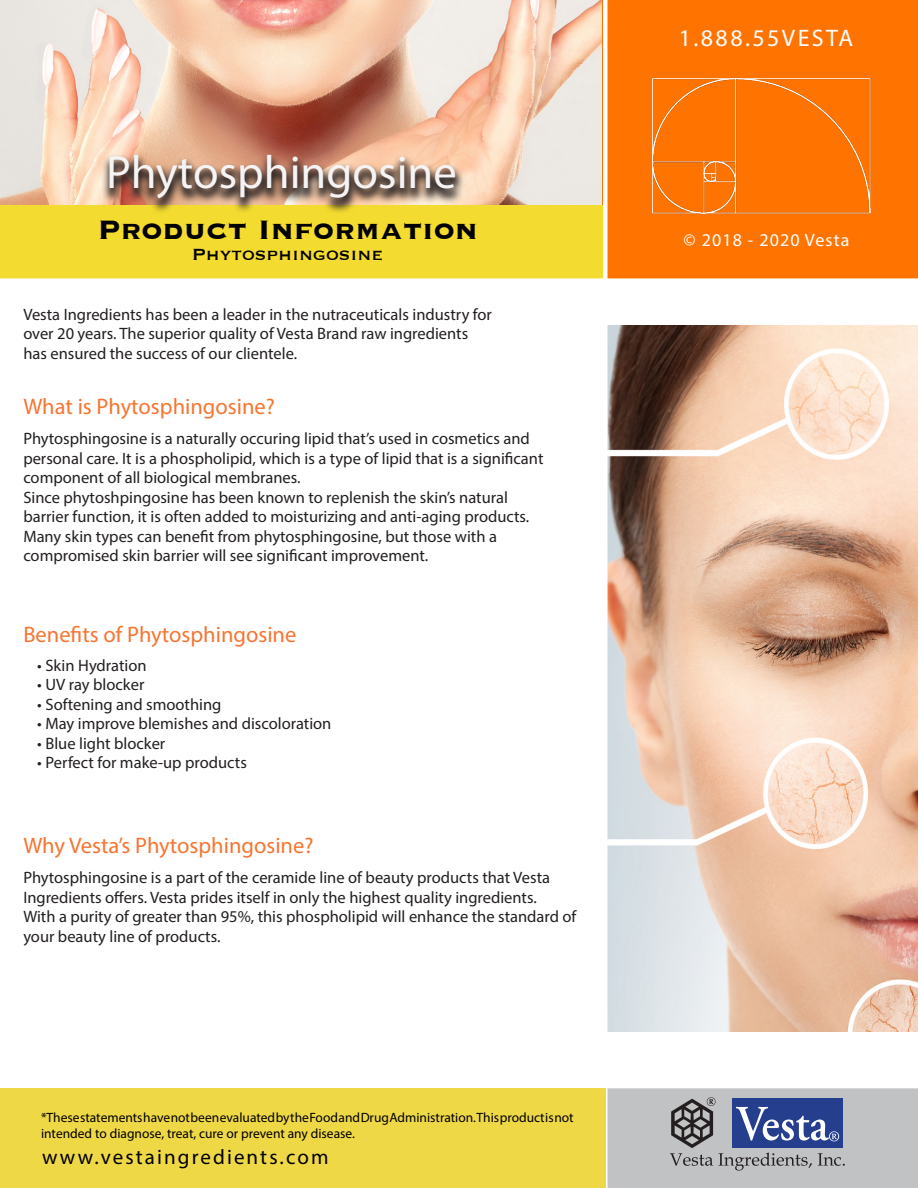
<style>
.page{position:relative;width:918px;height:1188px;background:#fff}
.page>*{position:absolute;margin:0;border:0;box-sizing:border-box;transform-origin:0 0}
.t1{font:46.65px "Myriad Pro";color:#f5f3f4}
.t2{font:700 34.5px "Copperplate";color:#000}
.t3{font:24px "Myriad Pro";letter-spacing:.1em;color:#fff}
.t4{font:22.5px "Myriad Pro";color:#f77531}
.t5{font:21px "Myriad Pro";letter-spacing:.1em;color:#000}
.t6{font:21px "Copperplate";color:#000}
.t7{font:18px "Myriad Pro";letter-spacing:.06em;color:#fff}
.t8{font:16.5px/19.5px "Myriad Pro";color:#231f20}
.t9{font:13.5px/16.2px "Myriad Pro";color:#000}
</style>
<div class="page">
<img style="left:608px;top:326px;width:310px;height:705px">
<div style="left:608px;top:1087px;width:310px;height:101px;background:#c1c2c4"></div>
<img style="left:0;top:0;width:602px;height:205px">
<div style="left:602px;top:0;width:316px;height:278px;background:#ff7400"></div>
<svg style="left:670px;top:1097px;width:175px;height:74px"></svg>
<div style="left:0;top:205px;width:605px;height:75px;background:#f4db30"></div>
<div style="left:0;top:278px;width:918px;height:5px;background:#fff"></div>
<div style="left:603px;top:0;width:5px;height:1188px;background:#fff"></div>
<hr style="left:0;top:1084px;width:918px;height:4px;background:#fff">
<img style="left:652px;top:78px;width:219px;height:136px">
<div style="left:0;top:1088px;width:605px;height:100px;background:#eed846"></div>
<svg style="left:101px;top:152px;width:365px;height:60px;background:#ac8a65"></svg>
<h1 class="t1" style="left:106px;top:144px;width:352px">Phytosphingosine</h1>
<h2 class="t2" style="left:97px;top:207px;width:382px">Product Information</h2>
<p class="t6" style="left:192px;top:241px;width:193px">Phytosphingosine</p>
<p class="t8" style="left:23px;top:304px;width:470px">Vesta Ingredients has been a leader in the nutraceuticals industry for over 20 years. The superior quality of Vesta Brand raw ingredients has ensured the success of our clientele.</p>
<h3 class="t4" style="left:23px;top:393px;width:253px">What is Phytosphingosine?</h3>
<p class="t8" style="left:23px;top:429px;width:522px">Phytosphingosine is a naturally occuring lipid that’s used in cosmetics and personal care. It is a phospholipid, which is a type of lipid that is a significant component of all biological membranes.<br>Since phytoshpingosine has been known to replenish the skin’s natural barrier function, it is often added to moisturizing and anti-aging products.<br>Many skin types can benefit from phytosphingosine, but those with a compromised skin barrier will see significant improvement.</p>
<h3 class="t4" style="left:23px;top:621px;width:275px">Benefits of Phytosphingosine</h3>
<p class="t8" style="left:37px;top:655px;width:111px">• Skin Hydration</p>
<p class="t8" style="left:37px;top:675px;width:109px">• UV ray blocker</p>
<p class="t8" style="left:37px;top:694px;width:186px">• Softening and smoothing</p>
<p class="t8" style="left:37px;top:714px;width:296px">• May improve blemishes and discoloration</p>
<p class="t8" style="left:37px;top:733px;width:130px">• Blue light blocker</p>
<p class="t8" style="left:37px;top:753px;width:211px">• Perfect for make-up products</p>
<h3 class="t4" style="left:23px;top:832px;width:292px">Why Vesta’s Phytosphingosine?</h3>
<p class="t8" style="left:23px;top:868px;width:555px">Phytosphingosine is a part of the ceramide line of beauty products that Vesta Ingredients offers. Vesta prides itself in only the highest quality ingredients.<br>With a purity of greater than 95%, this phospholipid will enhance the standard of your beauty line of products.</p>
<p class="t9" style="left:41px;top:1109px;width:534px">*These statements have not been evaluated by the Food and Drug Administration. This product is not intended to diagnose, treat, cure or prevent any disease.</p>
<p class="t5" style="left:42px;top:1144px;width:288px">www.vestaingredients.com</p>
<h3 class="t3" style="left:679px;top:23px;width:176px">1.888.55VESTA</h3>
<p class="t7" style="left:684px;top:229px;width:167px">© 2018 - 2020 Vesta</p>
</div>
